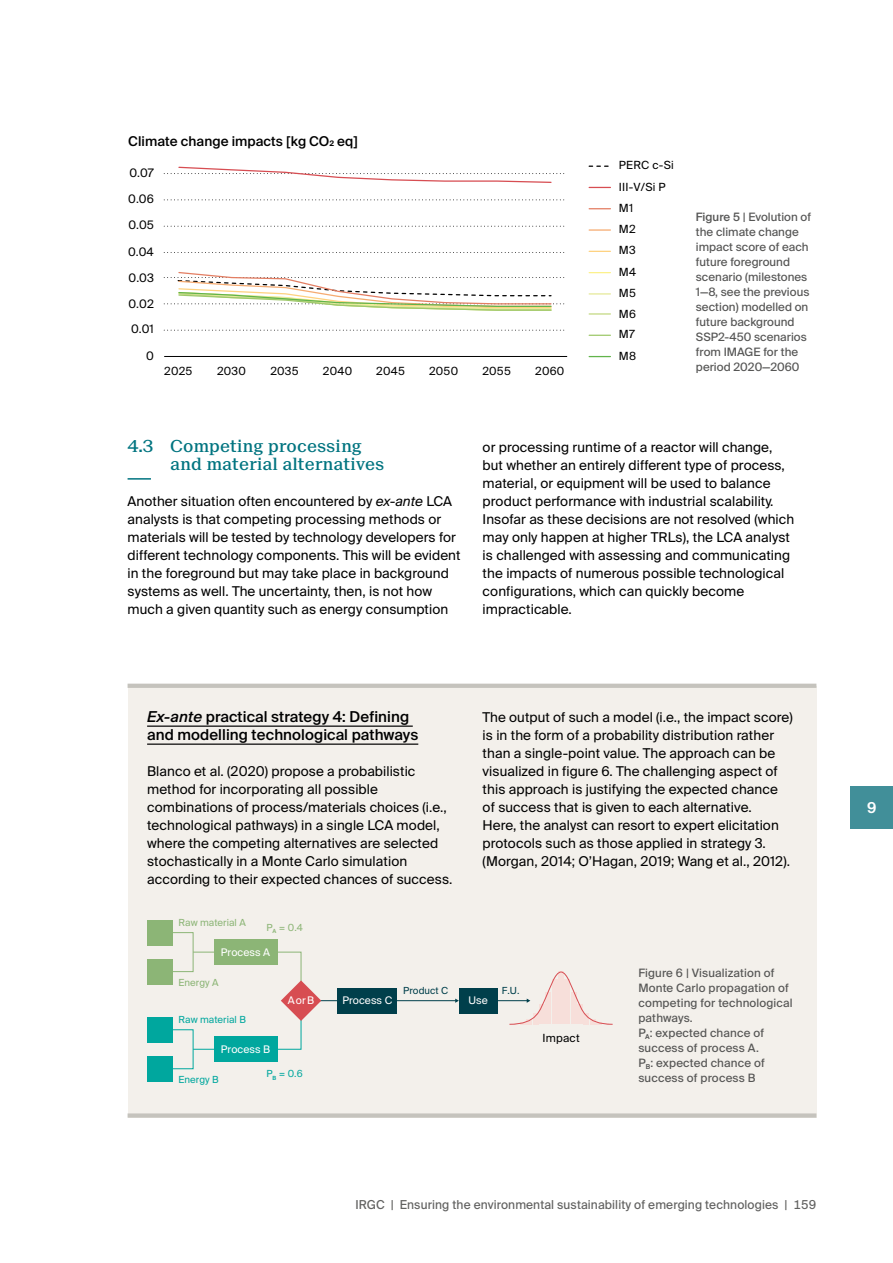
<style>
.page{position:relative;width:893px;height:1263px;background:#fff}
.page>*{position:absolute;margin:0;border:0;box-sizing:border-box;transform-origin:0 0}
.t1{font:500 16.5px/18px "Suisse Neue";color:#007480}
.t2{font:500 15px/18px "Suisse Intl";letter-spacing:.005em;color:#000}
.t3{font:600 15px "Suisse Intl";color:#fff}
.t4{font:13.5px/18px "Suisse Intl";letter-spacing:.005em;color:#000}
.t5{font:500 13.5px "Suisse Intl";letter-spacing:.005em;color:#000}
.t6{font:12.3px "Suisse Intl";letter-spacing:.01em;color:#626261}
.t7{font:11.7px "Suisse Intl";letter-spacing:.005em;color:#000}
.t8{font:11.55px/15px "Suisse Intl";letter-spacing:.005em;color:#565655}
.t9{font:11.25px/21.3px "Suisse Intl";letter-spacing:.02em;color:#000}
.t10{font:10.5px "Suisse Intl";letter-spacing:.005em;color:#fff}
.t11{font:9.75px "Suisse Intl";letter-spacing:.005em;color:#8cb576}
.t12{font:9.75px "Suisse Intl";letter-spacing:.005em;color:#00a79e}
.t13{font:9.75px "Suisse Intl";letter-spacing:.005em;color:#003f4b}
.s1{font-weight:500}
.s2{font-style:italic}
</style>
<div class="page">
<hr style="left:128px;top:478px;width:23px;height:2px;background:#007480">
<svg style="left:164px;top:200px;width:400px;height:1px"></svg>
<svg style="left:164px;top:226px;width:401px;height:1px"></svg>
<svg style="left:164px;top:252px;width:401px;height:1px"></svg>
<svg style="left:164px;top:330px;width:401px;height:1px"></svg>
<hr style="left:164px;top:356px;width:403px;height:1px;background:#000">
<svg style="left:164px;top:166px;width:401px;height:17px"></svg>
<svg style="left:164px;top:272px;width:401px;height:39px"></svg>
<svg style="left:589px;top:187px;width:21px;height:1px"></svg>
<svg style="left:589px;top:166px;width:20px;height:1px"></svg>
<svg style="left:589px;top:208px;width:21px;height:1px"></svg>
<hr style="left:589px;top:229px;width:21px;height:2px;background:#f5ab71">
<svg style="left:589px;top:251px;width:21px;height:1px"></svg>
<svg style="left:589px;top:272px;width:21px;height:1px"></svg>
<hr style="left:589px;top:293px;width:21px;height:2px;background:#e5e99a">
<hr style="left:589px;top:313px;width:21px;height:2px;background:#c4d983">
<svg style="left:589px;top:335px;width:21px;height:1px"></svg>
<svg style="left:589px;top:356px;width:21px;height:1px"></svg>
<div style="left:128px;top:686px;width:688px;height:432px;background:#f3f0eb"></div>
<hr style="left:128px;top:684px;width:688px;height:4px;background:#c5c3bd">
<div style="left:128px;top:1113px;width:688px;height:5px;background:#c5c3bd"></div>
<hr style="left:147px;top:725px;width:266px;height:2px;background:#000">
<hr style="left:147px;top:743px;width:271px;height:2px;background:#000">
<div style="left:147px;top:920px;width:26px;height:25px;background:#8cb576"></div>
<div style="left:214px;top:939px;width:63px;height:26px;background:#8cb576"></div>
<div style="left:147px;top:959px;width:26px;height:25px;background:#8cb576"></div>
<div style="left:172px;top:932px;width:22px;height:40px;border:1px solid #8cb576"></div>
<div style="left:147px;top:1017px;width:26px;height:25px;background:#00a79e"></div>
<div style="left:214px;top:1036px;width:63px;height:26px;background:#00a79e"></div>
<div style="left:147px;top:1056px;width:26px;height:25px;background:#00a79e"></div>
<hr style="left:307px;top:1000px;width:149px;height:1px;background:#003f4b">
<svg style="left:455px;top:998px;width:4px;height:5px"></svg>
<hr style="left:486px;top:1000px;width:41px;height:1px;background:#003f4b">
<svg style="left:509px;top:971px;width:104px;height:54px"></svg>
<svg style="left:192px;top:951px;width:129px;height:99px"></svg>
<div style="left:337px;top:988px;width:60px;height:25px;background:#003f4b"></div>
<div style="left:459px;top:988px;width:38px;height:25px;background:#003f4b"></div>
<div style="left:850px;top:787px;width:43px;height:42px;background:#418f99"></div>
<p class="t5" style="left:128px;top:133px;width:231px">Climate change impacts [kg CO2 eq]</p>
<p class="t7" style="left:129px;top:166px;width:26px">0.07</p>
<p class="t7" style="left:128px;top:192px;width:27px">0.06</p>
<p class="t7" style="left:128px;top:218px;width:27px">0.05</p>
<p class="t7" style="left:128px;top:245px;width:27px">0.04</p>
<p class="t7" style="left:129px;top:271px;width:27px">0.03</p>
<p class="t7" style="left:129px;top:297px;width:27px">0.02</p>
<p class="t7" style="left:131px;top:322px;width:24px">0.01</p>
<p class="t9" style="left:619px;top:155px;width:56px">PERC c-Si<br>III-V/Si P<br>M1<br>M2<br>M3<br>M4<br>M5<br>M6</p>
<p class="t9" style="left:619px;top:324px;width:17px">M7</p>
<p class="t7" style="left:146px;top:349px;width:9px">0</p>
<p class="t9" style="left:619px;top:345px;width:19px">M8</p>
<p class="t9" style="left:164px;top:360px;width:30px">2025</p>
<p class="t9" style="left:217px;top:360px;width:30px">2030</p>
<p class="t9" style="left:270px;top:360px;width:30px">2035</p>
<p class="t9" style="left:323px;top:360px;width:31px">2040</p>
<p class="t9" style="left:376px;top:360px;width:30px">2045</p>
<p class="t9" style="left:429px;top:360px;width:31px">2050</p>
<p class="t9" style="left:482px;top:360px;width:30px">2055</p>
<p class="t9" style="left:535px;top:360px;width:31px">2060</p>
<p class="t8" style="left:696px;top:209px;width:117px"><span class="s1">Figure 5</span> | Evolution of the climate change impact score of each future foreground scenario (milestones<br>1—8, see the previous section) modelled on future background<br>SSP2-450 scenarios from IMAGE for the period 2020—2060</p>
<p class="t1" style="left:170px;top:437px;width:216px;text-indent:-43px">4.3 Competing processing and material alternatives</p>
<p class="t4" style="left:128px;top:492px;width:334px">Another situation often encountered by <span class="s2">ex-ante</span> LCA analysts is that competing processing methods or materials will be tested by technology developers for different technology components. This will be evident in the foreground but may take place in background systems as well. The uncertainty, then, is not how much a given quantity such as energy consumption</p>
<p class="t4" style="left:483px;top:438px;width:313px">or processing runtime of a reactor will change, but whether an entirely different type of process, material, or equipment will be used to balance product performance with industrial scalability.<br>Insofar as these decisions are not resolved (which may only happen at higher TRLs), the LCA analyst is challenged with assessing and communicating the impacts of numerous possible technological configurations, which can quickly become impracticable.</p>
<p class="t2" style="left:147px;top:707px;width:273px"><span class="s2">Ex-ante</span> practical strategy 4: Defining and modelling technological pathways</p>
<p class="t4" style="left:147px;top:762px;width:307px">Blanco et al. (2020) propose a probabilistic method for incorporating all possible combinations of process/materials choices (i.e., technological pathways) in a single LCA model, where the competing alternatives are selected stochastically in a Monte Carlo simulation according to their expected chances of success.</p>
<p class="t11" style="left:179px;top:917px;width:69px">Raw material A</p>
<p class="t11" style="left:267px;top:921px;width:38px">P<sub>A</sub> = 0.4</p>
<p class="t10" style="left:221px;top:946px;width:51px">Process A</p>
<p class="t4" style="left:483px;top:708px;width:312px">The output of such a model (i.e., the impact score) is in the form of a probability distribution rather than a single-point value. The approach can be visualized in figure 6. The challenging aspect of this approach is justifying the expected chance of success that is given to each alternative.<br>Here, the analyst can resort to expert elicitation protocols such as those applied in strategy 3. (Morgan, 2014; O’Hagan, 2019; Wang et al., 2012).</p>
<p class="t11" style="left:178px;top:977px;width:42px">Energy A</p>
<p class="t12" style="left:178px;top:1014px;width:69px">Raw material B</p>
<p class="t10" style="left:221px;top:1043px;width:51px">Process B</p>
<p class="t10" style="left:288px;top:994px;width:28px">AorB</p>
<p class="t12" style="left:178px;top:1074px;width:42px">Energy B</p>
<p class="t12" style="left:267px;top:1068px;width:38px">P<sub>B</sub> = 0.6</p>
<p class="t13" style="left:403px;top:985px;width:47px">Product C</p>
<p class="t13" style="left:502px;top:985px;width:19px">F.U.</p>
<p class="t10" style="left:342px;top:994px;width:51px">Process C</p>
<p class="t10" style="left:468px;top:994px;width:21px">Use</p>
<p class="t9" style="left:542px;top:1028px;width:39px">Impact</p>
<p class="t8" style="left:638px;top:965px;width:156px">Figure 6 | Visualization of<br>Monte Carlo propagation of competing for technological pathways.<br>P<sub>A</sub>: expected chance of success of process A.<br>P<sub>B</sub>: expected chance of success of process B</p>
<p class="t6" style="left:355px;top:1198px;width:462px">IRGC | Ensuring the environmental sustainability of emerging technologies | 159</p>
<p class="t3" style="left:867px;top:799px;width:11px">9</p>
</div>
